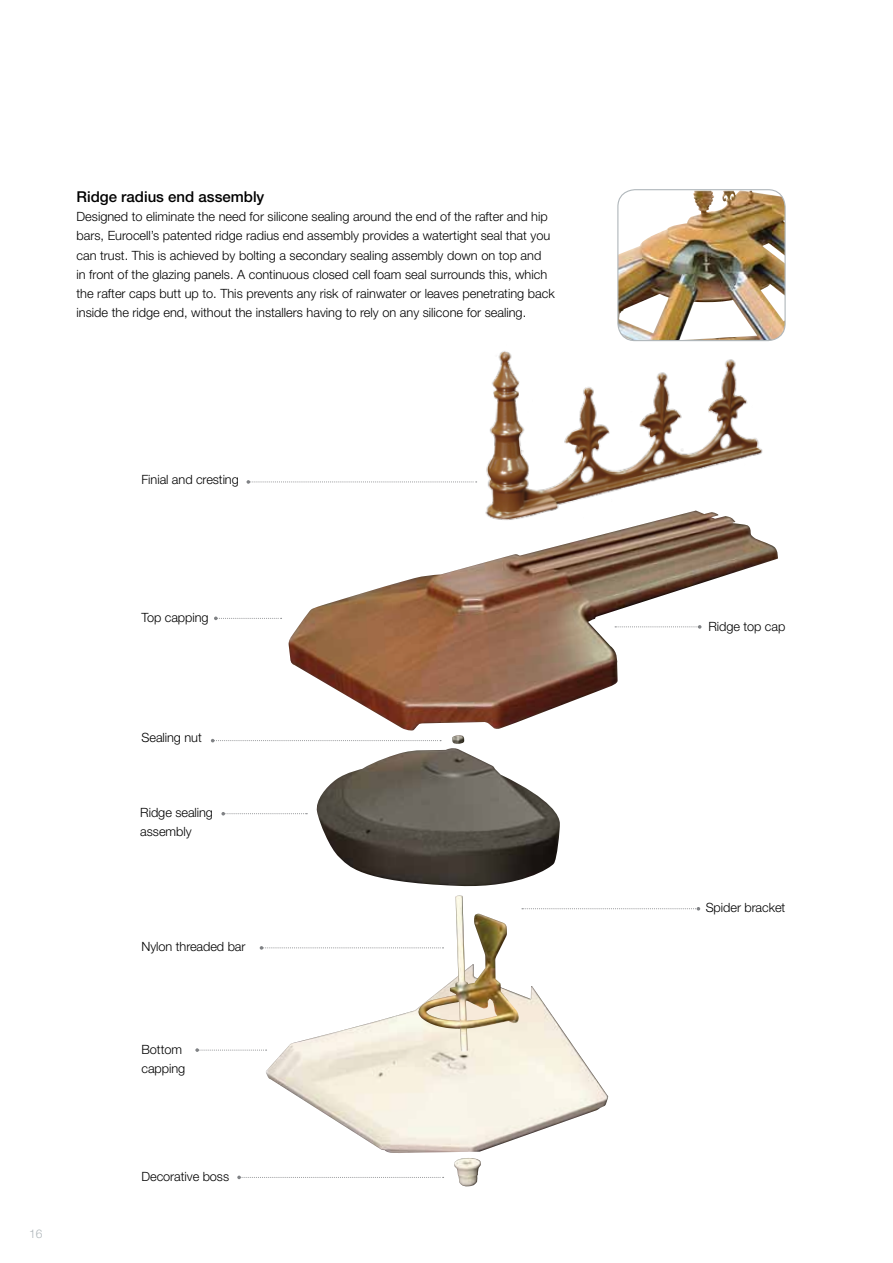
<style>
.page{position:relative;width:893px;height:1263px;background:#fff}
.page>*{position:absolute;margin:0;border:0;box-sizing:border-box;transform-origin:0 0}
.t1{font:500 15px "Helvetica Neue LT Std";color:#000}
.t2{font:300 12.75px/19.2px "Helvetica Neue LT Std";color:#000}
.t3{font:300 12px "Helvetica Neue LT Std";color:#b0b7bb}
</style>
<div class="page">
<img style="left:619px;top:191px;width:165px;height:126px">
<div style="left:617px;top:189px;width:169px;height:152px;border:1px solid #b0b7bb;border-radius:17px"></div>
<img style="left:454px;top:1158px;width:27px;height:29px">
<img style="left:266px;top:986px;width:343px;height:167px">
<img style="left:411px;top:895px;width:108px;height:157px">
<img style="left:316px;top:748px;width:244px;height:139px">
<img style="left:288px;top:550px;width:490px;height:180px">
<img style="left:485px;top:317px;width:301px;height:233px">
<svg style="left:452px;top:735px;width:12px;height:9px"></svg>
<svg style="left:247px;top:480px;width:230px;height:4px"></svg>
<svg style="left:211px;top:739px;width:230px;height:3px"></svg>
<svg style="left:260px;top:946px;width:183px;height:4px"></svg>
<svg style="left:195px;top:1048px;width:72px;height:4px"></svg>
<svg style="left:237px;top:1175px;width:207px;height:4px"></svg>
<svg style="left:522px;top:907px;width:178px;height:3px"></svg>
<svg style="left:615px;top:625px;width:86px;height:4px"></svg>
<svg style="left:221px;top:812px;width:86px;height:3px"></svg>
<svg style="left:214px;top:616px;width:68px;height:4px"></svg>
<p class="t1" style="left:77px;top:188px;width:189px">Ridge radius end assembly</p>
<p class="t2" style="left:77px;top:207px;width:480px">Designed to eliminate the need for silicone sealing around the end of the rafter and hip bars, Eurocell’s patented ridge radius end assembly provides a watertight seal that you can trust. This is achieved by bolting a secondary sealing assembly down on top and<br>in front of the glazing panels. A continuous closed cell foam seal surrounds this, which the rafter caps butt up to. This prevents any risk of rainwater or leaves penetrating back inside the ridge end, without the installers having to rely on any silicone for sealing.</p>
<p class="t3" style="left:29px;top:1226px;width:15px">16</p>
<p class="t2" style="left:141px;top:470px;width:99px">Finial and cresting</p>
<p class="t2" style="left:141px;top:607px;width:69px">Top capping</p>
<p class="t2" style="left:141px;top:728px;width:62px">Sealing nut</p>
<p class="t2" style="left:140px;top:802px;width:74px">Ridge sealing assembly</p>
<p class="t2" style="left:141px;top:937px;width:106px">Nylon threaded bar</p>
<p class="t2" style="left:141px;top:1039px;width:45px">Bottom capping</p>
<p class="t2" style="left:141px;top:1166px;width:89px">Decorative boss</p>
<p class="t2" style="left:708px;top:616px;width:78px">Ridge top cap</p>
<p class="t2" style="left:706px;top:898px;width:81px">Spider bracket</p>
</div>
